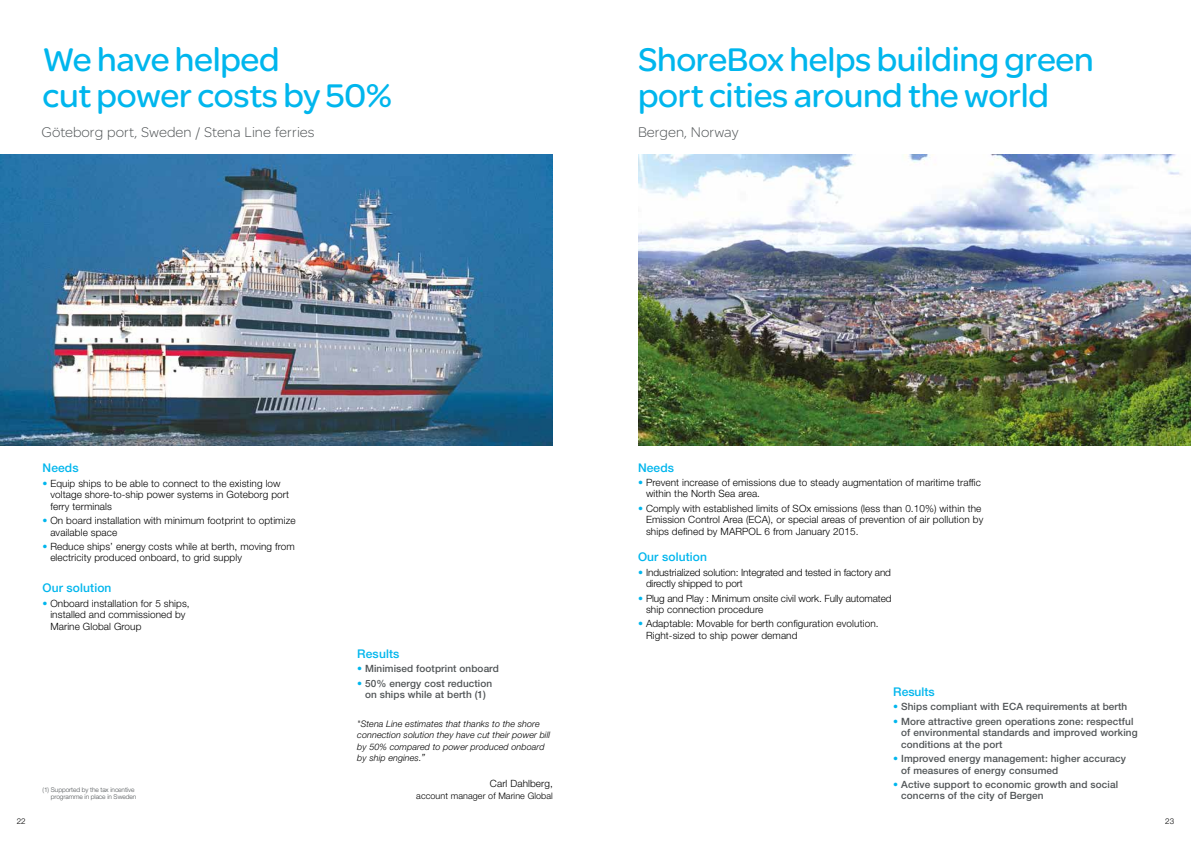
<style>
.page{position:relative;width:1191px;height:842px;background:#fff}
.page>*{position:absolute;margin:0;border:0;box-sizing:border-box;transform-origin:0 0}
.t1{font:35px/36px "SE Optimist";letter-spacing:-.01em;color:#00b6ed}
.t2{font:300 15px "SE Optimist";color:#505456}
.t3{font:500 12px "Helvetica Neue LT Std";letter-spacing:.01em;color:#00b6ed}
.t4{font:300 10px/11.5px "Helvetica Neue LT Std";letter-spacing:.01em;color:#000}
.t5{font:500 10px/11.5px "Helvetica Neue LT Std";letter-spacing:.01em;color:#505456}
.t6{font:300 10px/11.5px "Helvetica Neue LT Std";letter-spacing:-.01em;color:#000}
.t7{font:italic 300 9px/11.5px "Helvetica Neue LT Std";letter-spacing:.01em;color:#000}
.t8{font:300 9px "Helvetica Neue LT Std";letter-spacing:.01em;color:#000}
.t9{font:300 8px "Helvetica Neue LT Std";color:#000}
.t10{font:300 6.5px/7.8px "Helvetica Neue LT Std";letter-spacing:-.01em;color:#505456;text-align:right}
.s1{color:#00b6ed}
.s2{font-weight:300;color:#00b6ed}
.s3{font-size:10px}
</style>
<div class="page">
<img style="left:0;top:154px;width:553px;height:291px">
<img style="left:638px;top:154px;width:553px;height:291px">
<h1 class="t1" style="left:43px;top:40px;width:351px">We have helped<br>cut power costs by 50%</h1>
<h1 class="t1" style="left:638px;top:40px;width:457px">ShoreBox helps building green port cities around the world</h1>
<h2 class="t2" style="left:42px;top:122px;width:274px">Göteborg port, Sweden / Stena Line ferries</h2>
<h2 class="t2" style="left:638px;top:122px;width:102px">Bergen, Norway</h2>
<p class="t3" style="left:43px;top:461px;width:38px">Needs</p>
<p class="t4" style="left:50px;top:477px;width:240px;text-indent:-8px"><span class="s1">•</span> Equip ships to be able to connect to the existing low voltage shore-to-ship power systems in Goteborg port ferry terminals</p>
<p class="t4" style="left:50px;top:514px;width:247px;text-indent:-8px"><span class="s1">•</span> On board installation with minimum footprint to optimize available space</p>
<p class="t4" style="left:50px;top:540px;width:246px;text-indent:-8px"><span class="s1">•</span> Reduce ships’ energy costs while at berth, moving from electricity produced onboard, to grid supply</p>
<p class="t3" style="left:43px;top:581px;width:70px">Our solution</p>
<p class="t4" style="left:50px;top:597px;width:141px;text-indent:-8px"><span class="s1">•</span> Onboard installation for 5 ships, installed and commissioned by<br>Marine Global Group</p>
<p class="t9" style="left:17px;top:816px;width:10px">22</p>
<p class="t10" style="left:43px;top:785px;width:95px">(1) Supported by the tax incentive programme in place in Sweden</p>
<p class="t3" style="left:357px;top:647px;width:44px">Results</p>
<p class="t5" style="left:357px;top:663px;width:143px"><span class="s2">•</span> Minimised footprint onboard</p>
<p class="t5" style="left:357px;top:677px;width:136px;text-align:center"><span class="s2">•</span> 50% energy cost reduction on ships while at berth (1)</p>
<p class="t7" style="left:357px;top:718px;width:194px">"Stena Line estimates that thanks to the shore connection solution they have cut their power bill by 50% compared to power produced onboard by ship engines.<span class="s3">”</span></p>
<p class="t4" style="left:490px;top:778px;width:64px">Carl Dahlberg,</p>
<p class="t8" style="left:416px;top:790px;width:138px">account manager of Marine Global</p>
<p class="t3" style="left:638px;top:460px;width:38px">Needs</p>
<p class="t4" style="left:646px;top:476px;width:336px;text-indent:-8px"><span class="s1">•</span> Prevent increase of emissions due to steady augmentation of maritime traffic within the North Sea area.</p>
<p class="t4" style="left:646px;top:502px;width:339px;text-indent:-8px"><span class="s1">•</span> Comply with established limits of SOx emissions (less than 0.10%) within the<br>Emission Control Area (ECA), or special areas of prevention of air pollution by ships defined by MARPOL 6 from January 2015.</p>
<p class="t3" style="left:638px;top:550px;width:70px">Our solution</p>
<p class="t6" style="left:646px;top:566px;width:246px;text-indent:-8px"><span class="s1">•</span> Industrialized solution: Integrated and tested in factory and directly shipped to port</p>
<p class="t6" style="left:646px;top:592px;width:247px;text-indent:-8px"><span class="s1">•</span> Plug and Play : Minimum onsite civil work. Fully automated ship connection procedure</p>
<p class="t4" style="left:646px;top:618px;width:234px;text-indent:-8px"><span class="s1">•</span> Adaptable: Movable for berth configuration evolution.<br>Right-sized to ship power demand</p>
<p class="t3" style="left:893px;top:685px;width:43px">Results</p>
<p class="t5" style="left:893px;top:701px;width:236px"><span class="s1">•</span> Ships compliant with ECA requirements at berth</p>
<p class="t5" style="left:901px;top:715px;width:238px;text-indent:-8px"><span class="s1">•</span> More attractive green operations zone: respectful of environmental standards and improved working conditions at the port</p>
<p class="t5" style="left:901px;top:753px;width:226px;text-indent:-8px"><span class="s1">•</span> Improved energy management: higher accuracy of measures of energy consumed</p>
<p class="t5" style="left:901px;top:778px;width:218px;text-indent:-8px"><span class="s1">•</span> Active support to economic growth and social concerns of the city of Bergen</p>
<p class="t9" style="left:1165px;top:816px;width:10px">23</p>
</div>
